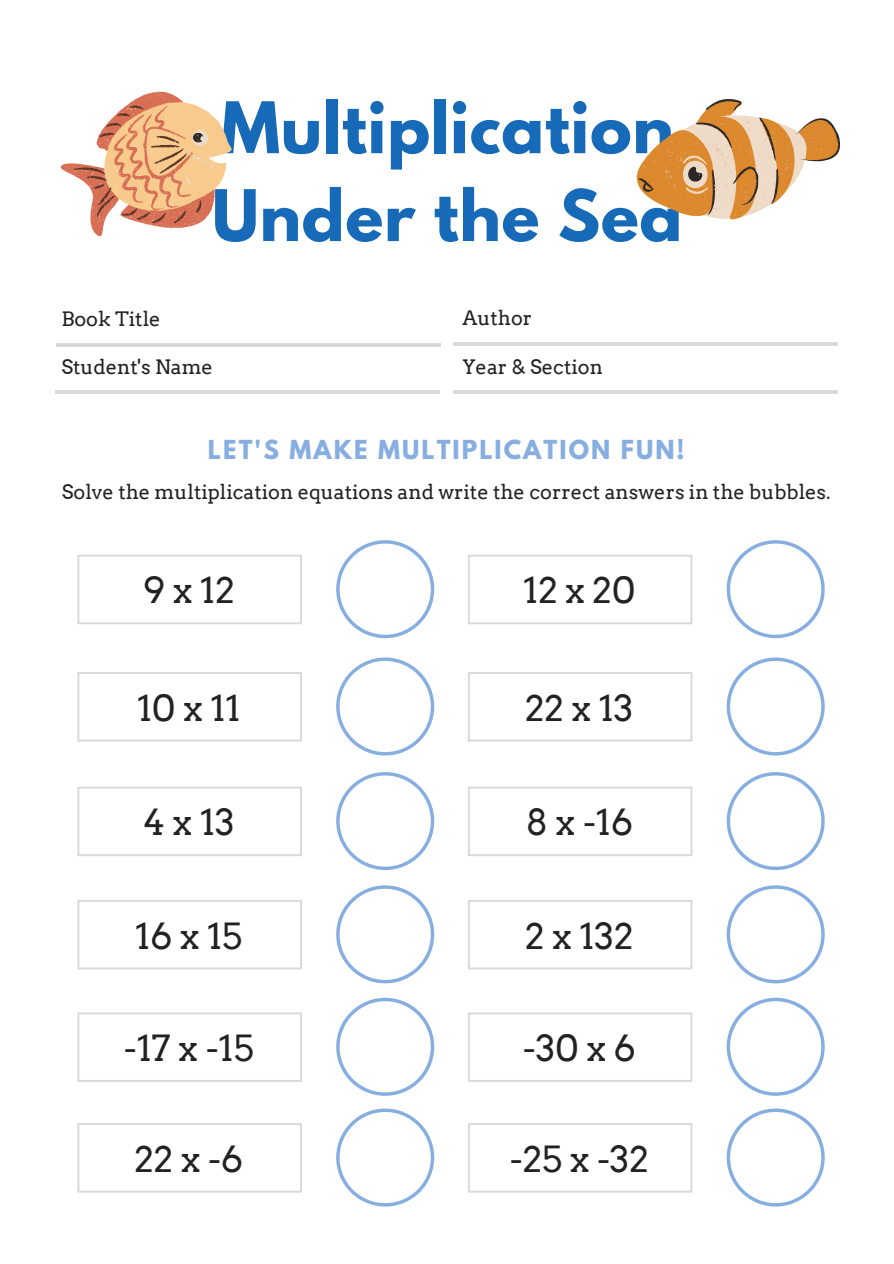
<style>
.page{position:relative;width:894px;height:1264px;background:#fff}
.page>*{position:absolute;margin:0;border:0;box-sizing:border-box;transform-origin:0 0}
.t1{font:700 62.85px/87.8px "League Spartan";letter-spacing:.01em;color:#166ab8}
.t2{font:36px "Arvo";color:#222}
.t3{font:700 23.25px "League Spartan";letter-spacing:.09em;color:#86aee1}
.t4{font:19.8px "Arvo";color:#222}
</style>
<div class="page">
<hr style="left:56px;top:343px;width:384px;height:4px;background:#d9d9d9">
<hr style="left:453px;top:342px;width:384px;height:4px;background:#d9d9d9">
<hr style="left:454px;top:390px;width:383px;height:4px;background:#d9d9d9">
<hr style="left:55px;top:390px;width:384px;height:3px;background:#d9d9d9">
<svg style="left:77px;top:554px;width:225px;height:70px"></svg>
<svg style="left:468px;top:554px;width:224px;height:70px"></svg>
<svg style="left:77px;top:672px;width:225px;height:69px"></svg>
<svg style="left:468px;top:672px;width:224px;height:69px"></svg>
<svg style="left:77px;top:786px;width:225px;height:70px"></svg>
<svg style="left:468px;top:786px;width:224px;height:70px"></svg>
<svg style="left:77px;top:900px;width:225px;height:69px"></svg>
<svg style="left:468px;top:900px;width:224px;height:69px"></svg>
<svg style="left:77px;top:1012px;width:225px;height:69px"></svg>
<svg style="left:468px;top:1012px;width:224px;height:69px"></svg>
<svg style="left:77px;top:1123px;width:225px;height:69px"></svg>
<svg style="left:468px;top:1123px;width:224px;height:69px"></svg>
<svg style="left:336px;top:540px;width:98px;height:98px"></svg>
<svg style="left:726px;top:540px;width:98px;height:98px"></svg>
<svg style="left:336px;top:657px;width:98px;height:98px"></svg>
<svg style="left:726px;top:657px;width:98px;height:98px"></svg>
<svg style="left:336px;top:772px;width:98px;height:98px"></svg>
<svg style="left:726px;top:772px;width:98px;height:98px"></svg>
<svg style="left:336px;top:885px;width:98px;height:98px"></svg>
<svg style="left:726px;top:885px;width:98px;height:98px"></svg>
<svg style="left:336px;top:997px;width:98px;height:98px"></svg>
<svg style="left:726px;top:997px;width:98px;height:98px"></svg>
<svg style="left:336px;top:1108px;width:98px;height:98px"></svg>
<svg style="left:726px;top:1108px;width:98px;height:98px"></svg>
<svg style="left:636px;top:99px;width:203px;height:121px"></svg>
<svg style="left:60px;top:91px;width:172px;height:146px"></svg>
<h1 class="t1" style="left:212px;top:92px;width:472px">Multiplication<br>Under the Sea</h1>
<p class="t4" style="left:61px;top:307px;width:101px">Book Title</p>
<p class="t4" style="left:61px;top:355px;width:153px">Student's Name</p>
<p class="t4" style="left:462px;top:306px;width:71px">Author</p>
<p class="t4" style="left:462px;top:355px;width:142px">Year &amp; Section</p>
<p class="t3" style="left:208px;top:437px;width:478px">LET'S MAKE MULTIPLICATION FUN!</p>
<p class="t4" style="left:62px;top:480px;width:770px">Solve the multiplication equations and write the correct answers in the bubbles.</p>
<h2 class="t2" style="left:143px;top:569px;width:93px">9 x 12</h2>
<h2 class="t2" style="left:523px;top:569px;width:114px">12 x 20</h2>
<h2 class="t2" style="left:137px;top:686px;width:105px">10 x 11</h2>
<h2 class="t2" style="left:525px;top:686px;width:110px">22 x 13</h2>
<h2 class="t2" style="left:143px;top:800px;width:93px">4 x 13</h2>
<h2 class="t2" style="left:525px;top:800px;width:109px">8 x -16</h2>
<h2 class="t2" style="left:135px;top:914px;width:108px">16 x 15</h2>
<h2 class="t2" style="left:525px;top:914px;width:110px">2 x 132</h2>
<h2 class="t2" style="left:124px;top:1026px;width:131px">-17 x -15</h2>
<h2 class="t2" style="left:523px;top:1026px;width:114px">-30 x 6</h2>
<h2 class="t2" style="left:134px;top:1137px;width:110px">22 x -6</h2>
<h2 class="t2" style="left:509px;top:1137px;width:140px">-25 x -32</h2>
</div>
